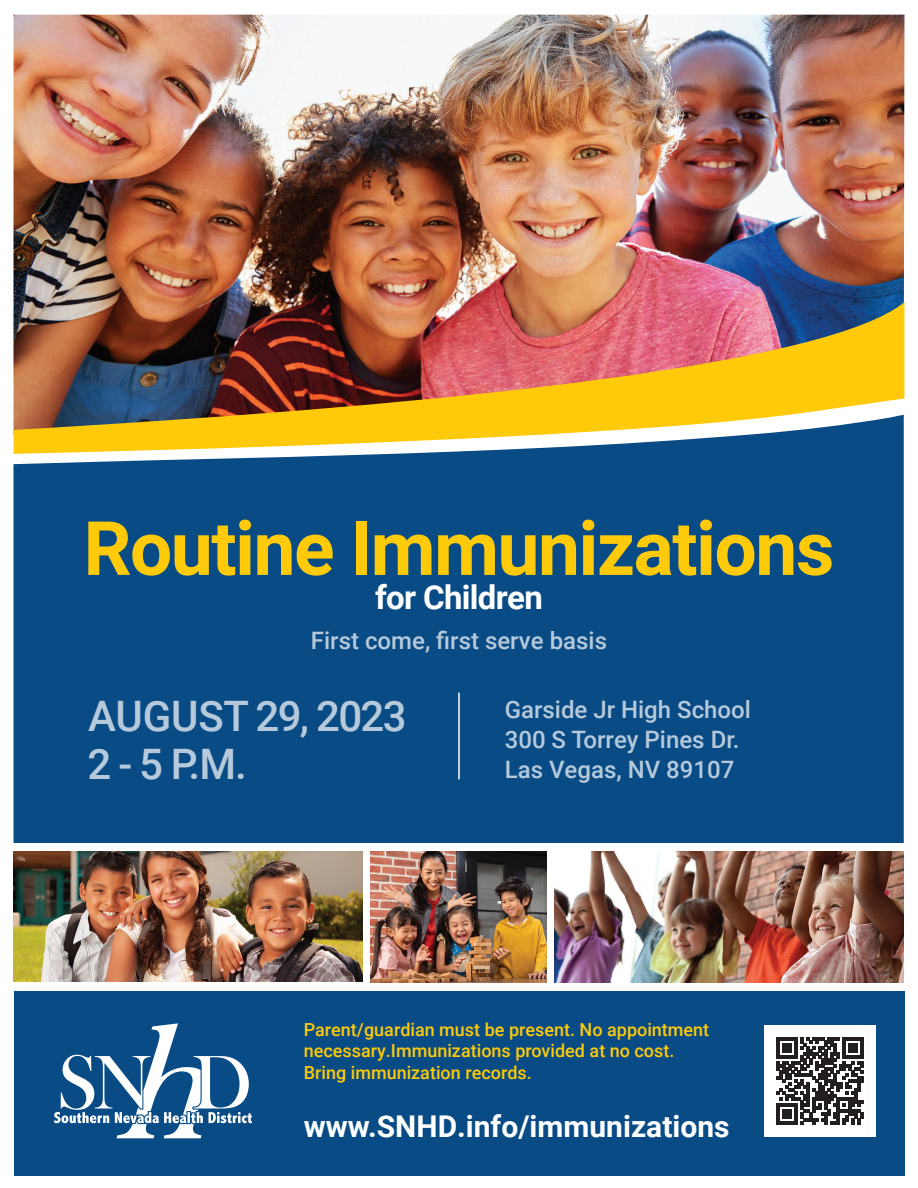
<style>
.page{position:relative;width:918px;height:1188px;background:#fff}
.page>*{position:absolute;margin:0;border:0;box-sizing:border-box;transform-origin:0 0}
.t1{font:700 75px "Roboto";letter-spacing:-.02em;color:#feca0a}
.t2{font:500 42px "Roboto";letter-spacing:-.015em;color:#b6cadb}
.t3{font:700 33px "Roboto";letter-spacing:-.02em;color:#fff}
.t4{font:700 30px "Roboto";color:#fff}
.t5{font:500 24px "Roboto";color:#b6cadb}
.t6{font:500 18px/21.6px "Roboto";color:#feca0a}
</style>
<div class="page">
<div style="left:14px;top:991px;width:891px;height:185px;background:#094b85"></div>
<svg style="left:54px;top:1023px;width:198px;height:115px"></svg>
<div style="left:14px;top:454px;width:890px;height:389px;background:#094b85"></div>
<img style="left:14px;top:15px;width:890px;height:287px">
<img style="left:14px;top:302px;width:890px;height:152px">
<img style="left:14px;top:851px;width:348px;height:131px">
<img style="left:555px;top:851px;width:349px;height:131px">
<img style="left:370px;top:851px;width:177px;height:131px">
<hr style="left:458px;top:693px;width:2px;height:86px;background:#fff">
<div style="left:764px;top:1025px;width:111px;height:111px;background:#fff"></div>
<svg style="left:776px;top:1037px;width:87px;height:87px"></svg>
<p class="t1" style="left:84px;top:496px;width:752px">Routine Immunizations</p>
<p class="t3" style="left:375px;top:575px;width:169px">for Children</p>
<p class="t5" style="left:311px;top:624px;width:298px">First come, first serve basis</p>
<p class="t2" style="left:88px;top:686px;width:320px">AUGUST 29, 2023</p>
<p class="t2" style="left:87px;top:734px;width:161px">2 - 5 P.M.</p>
<p class="t5" style="left:505px;top:692px;width:248px">Garside Jr High School</p>
<p class="t5" style="left:505px;top:722px;width:236px">300 S Torrey Pines Dr.</p>
<p class="t5" style="left:505px;top:752px;width:231px">Las Vegas, NV 89107</p>
<p class="t6" style="left:304px;top:1018px;width:407px">Parent/guardian must be present. No appointment necessary.Immunizations provided at no cost.</p>
<p class="t6" style="left:304px;top:1061px;width:230px">Bring immunization records.</p>
<p class="t4" style="left:304px;top:1105px;width:427px">www.SNHD.info/immunizations</p>
</div>
